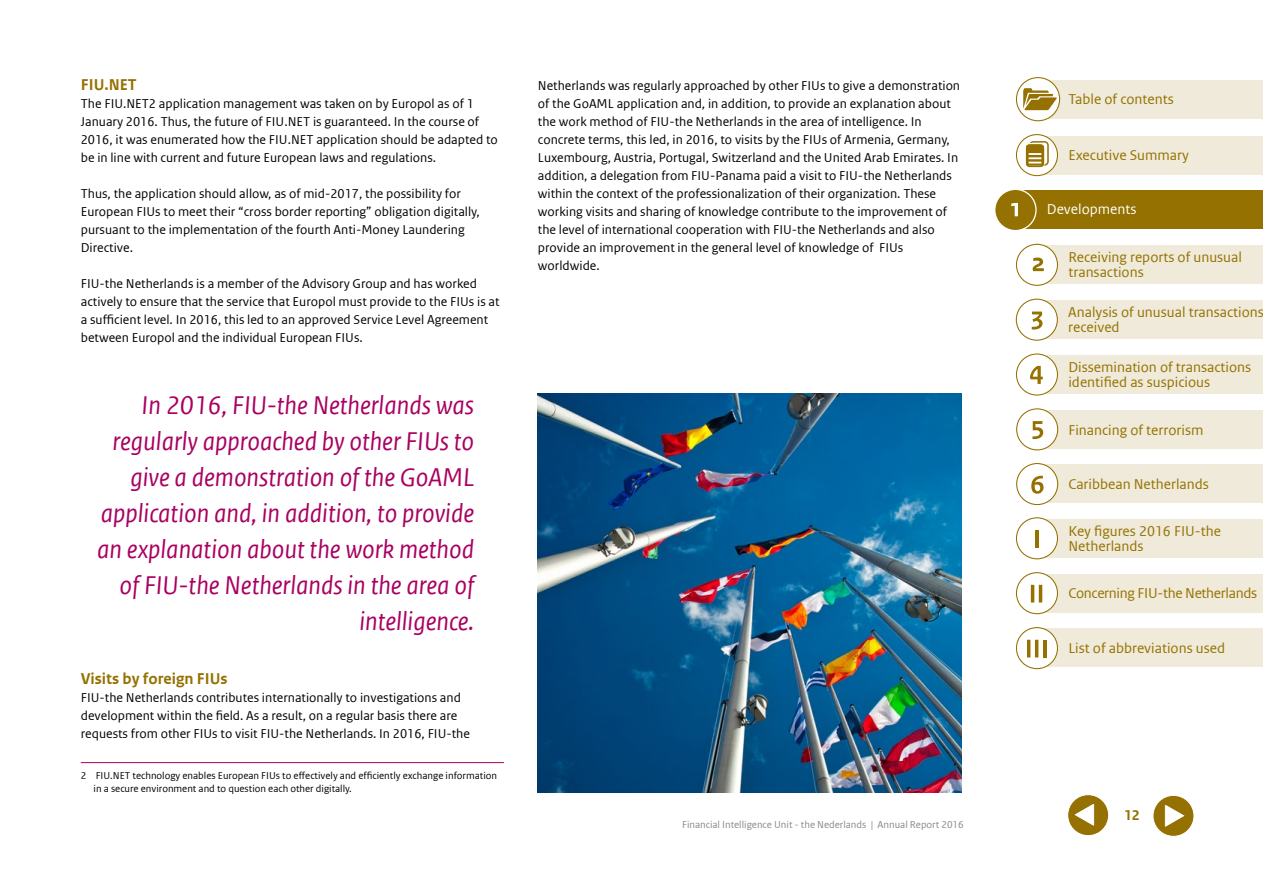
<style>
.page{position:relative;width:1263px;height:893px;background:#fff}
.page>*{position:absolute;margin:0;border:0;box-sizing:border-box;transform-origin:0 0}
.t1{font:italic 27px/36px "Rijksoverheid Sans Web Text";color:#a90061;text-align:right}
.t2{font:700 16.5px "Rijksoverheid Sans Web Text";color:#947100}
.t3{font:15px/15px "Rijksoverheid Sans Web Text";color:#947100}
.t4{font:15px "Rijksoverheid Sans Web Text";letter-spacing:-.02em;color:#947100}
.t5{font:15px "Rijksoverheid Sans Web Text";color:#fff}
.t6{font:700 15px "Rijksoverheid Sans Web Text";color:#947100}
.t7{font:13.5px/18px "Rijksoverheid Sans Web Text";color:#000}
.t8{font:10.5px/12.6px "Rijksoverheid Sans Web Text";color:#000}
.t9{font:10.5px "Rijksoverheid Sans Web Text";color:#87888a}
</style>
<div class="page">
<hr style="left:81px;top:762px;width:423px;height:1px;background:#a90061">
<img style="left:538px;top:394px;width:423px;height:398px">
<div style="left:1068px;top:795px;width:41px;height:41px;background:#947100;border-radius:50%"></div>
<div style="left:1067px;top:794px;width:42px;height:42px;border:1px solid #fff;border-radius:50%"></div>
<div style="left:1153px;top:795px;width:41px;height:41px;background:#947100;border-radius:50%"></div>
<div style="left:1152px;top:795px;width:42px;height:42px;border:1px solid #fff;border-radius:50%"></div>
<div style="left:1038px;top:80px;width:225px;height:38px;background:#efead9"></div>
<svg style="left:1016px;top:78px;width:43px;height:43px"></svg>
<div style="left:1016px;top:77px;width:44px;height:44px;border:1px solid #947100;border-radius:50%"></div>
<svg style="left:1023px;top:88px;width:34px;height:22px"></svg>
<div style="left:1039px;top:136px;width:224px;height:38px;background:#efead9"></div>
<div style="left:1016px;top:135px;width:41px;height:41px;background:#fff;border-radius:50%"></div>
<div style="left:1016px;top:134px;width:42px;height:42px;border:1px solid #947100;border-radius:50%"></div>
<div style="left:1029px;top:141px;width:20px;height:25px;border:2px solid #947100;border-radius:4px"></div>
<div style="left:1025px;top:143px;width:20px;height:24px;border:1px solid #fff;border-radius:4px"></div>
<svg style="left:1026px;top:144px;width:18px;height:23px"></svg>
<div style="left:1037px;top:246px;width:226px;height:38px;background:#efead9"></div>
<div style="left:1016px;top:244px;width:41px;height:41px;background:#fff;border-radius:50%"></div>
<div style="left:1016px;top:244px;width:42px;height:42px;border:1px solid #947100;border-radius:50%"></div>
<svg style="left:1032px;top:258px;width:12px;height:13px"></svg>
<div style="left:1034px;top:300px;width:229px;height:39px;background:#efead9"></div>
<div style="left:1016px;top:299px;width:41px;height:41px;background:#fff;border-radius:50%"></div>
<div style="left:1016px;top:299px;width:42px;height:42px;border:1px solid #947100;border-radius:50%"></div>
<svg style="left:1032px;top:312px;width:10px;height:17px"></svg>
<div style="left:1038px;top:356px;width:225px;height:38px;background:#efead9"></div>
<div style="left:1016px;top:354px;width:41px;height:41px;background:#fff;border-radius:50%"></div>
<div style="left:1016px;top:353px;width:42px;height:43px;border:1px solid #947100;border-radius:50%"></div>
<svg style="left:1030px;top:366px;width:13px;height:18px"></svg>
<div style="left:1031px;top:410px;width:232px;height:38px;background:#efead9"></div>
<div style="left:1017px;top:409px;width:41px;height:41px;background:#fff;border-radius:50%"></div>
<div style="left:1016px;top:408px;width:42px;height:42px;border:1px solid #947100;border-radius:50%"></div>
<svg style="left:1032px;top:421px;width:11px;height:18px"></svg>
<div style="left:1031px;top:465px;width:232px;height:38px;background:#efead9"></div>
<div style="left:1017px;top:464px;width:41px;height:41px;background:#fff;border-radius:50%"></div>
<div style="left:1016px;top:463px;width:42px;height:42px;border:1px solid #947100;border-radius:50%"></div>
<svg style="left:1031px;top:476px;width:12px;height:18px"></svg>
<div style="left:1030px;top:519px;width:233px;height:38px;background:#efead9"></div>
<div style="left:1016px;top:518px;width:41px;height:41px;background:#fff;border-radius:50%"></div>
<div style="left:1016px;top:517px;width:42px;height:42px;border:1px solid #947100;border-radius:50%"></div>
<hr style="left:1035px;top:530px;width:3px;height:18px;background:#947100">
<div style="left:1033px;top:574px;width:230px;height:38px;background:#efead9"></div>
<div style="left:1016px;top:573px;width:41px;height:41px;background:#fff;border-radius:50%"></div>
<div style="left:1016px;top:572px;width:42px;height:42px;border:1px solid #947100;border-radius:50%"></div>
<hr style="left:1031px;top:585px;width:3px;height:17px;background:#947100">
<hr style="left:1039px;top:585px;width:3px;height:17px;background:#947100">
<div style="left:1030px;top:629px;width:233px;height:38px;background:#efead9"></div>
<div style="left:1016px;top:628px;width:41px;height:41px;background:#fff;border-radius:50%"></div>
<div style="left:1016px;top:627px;width:42px;height:42px;border:1px solid #947100;border-radius:50%"></div>
<hr style="left:1027px;top:640px;width:3px;height:17px;background:#947100">
<hr style="left:1035px;top:640px;width:3px;height:17px;background:#947100">
<hr style="left:1043px;top:640px;width:3px;height:17px;background:#947100">
<div style="left:1014px;top:191px;width:249px;height:38px;background:#947100"></div>
<div style="left:995px;top:189px;width:41px;height:42px;background:#947100;border-radius:50%"></div>
<div style="left:994px;top:189px;width:43px;height:42px;border:1px solid #fff;border-radius:50%"></div>
<svg style="left:1011px;top:203px;width:7px;height:13px"></svg>
<p class="t2" style="left:81px;top:75px;width:57px">FIU.NET</p>
<p class="t7" style="left:81px;top:95px;width:419px">The FIU.NET2 application management was taken on by Europol as of 1<br>January 2016. Thus, the future of FIU.NET is guaranteed. In the course of 2016, it was enumerated how the FIU.NET application should be adapted to be in line with current and future European laws and regulations.</p>
<p class="t7" style="left:81px;top:185px;width:400px">Thus, the application should allow, as of mid-2017, the possibility for European FIUs to meet their “cross border reporting” obligation digitally, pursuant to the implementation of the fourth Anti-Money Laundering Directive.</p>
<p class="t7" style="left:81px;top:275px;width:420px">FIU-the Netherlands is a member of the Advisory Group and has worked actively to ensure that the service that Europol must provide to the FIUs is at a sufficient level. In 2016, this led to an approved Service Level Agreement between Europol and the individual European FIUs.</p>
<h1 class="t1" style="left:97px;top:387px;width:378px">In 2016, FIU-the Netherlands was regularly approached by other FIUs to give a demonstration of the GoAML application and, in addition, to provide an explanation about the work method of FIU-the Netherlands in the area of intelligence.</h1>
<p class="t2" style="left:81px;top:669px;width:148px">Visits by foreign FIUs</p>
<p class="t7" style="left:81px;top:689px;width:391px">FIU-the Netherlands contributes internationally to investigations and development within the field. As a result, on a regular basis there are requests from other FIUs to visit FIU-the Netherlands. In 2016, FIU-the</p>
<p class="t8" style="left:94px;top:770px;width:405px;text-indent:-13px">2 FIU.NET technology enables European FIUs to effectively and efficiently exchange information in a secure environment and to question each other digitally.</p>
<p class="t7" style="left:538px;top:77px;width:424px">Netherlands was regularly approached by other FIUs to give a demonstration of the GoAML application and, in addition, to provide an explanation about the work method of FIU-the Netherlands in the area of intelligence. In concrete terms, this led, in 2016, to visits by the FIUs of Armenia, Germany, Luxembourg, Austria, Portugal, Switzerland and the United Arab Emirates. In addition, a delegation from FIU-Panama paid a visit to FIU-the Netherlands within the context of the professionalization of their organization. These working visits and sharing of knowledge contribute to the improvement of the level of international cooperation with FIU-the Netherlands and also provide an improvement in the general level of knowledge of FIUs worldwide.</p>
<p class="t9" style="left:682px;top:818px;width:283px">Financial Intelligence Unit - the Nederlands | Annual Report 2016</p>
<p class="t3" style="left:1068px;top:91px;width:107px">Table of contents</p>
<p class="t3" style="left:1068px;top:147px;width:122px">Executive Summary</p>
<p class="t5" style="left:1047px;top:201px;width:91px">Developments</p>
<p class="t3" style="left:1068px;top:249px;width:175px">Receiving reports of unusual transactions</p>
<p class="t3" style="left:1068px;top:304px;width:197px">Analysis of unusual transactions received</p>
<p class="t3" style="left:1068px;top:359px;width:184px">Dissemination of transactions identified as suspicious</p>
<p class="t3" style="left:1068px;top:422px;width:137px">Financing of terrorism</p>
<p class="t3" style="left:1068px;top:477px;width:142px">Caribbean Netherlands</p>
<p class="t3" style="left:1068px;top:524px;width:154px">Key figures 2016 FIU-the<br>Netherlands</p>
<p class="t4" style="left:1068px;top:585px;width:190px">Concerning FIU-the Netherlands</p>
<p class="t3" style="left:1068px;top:640px;width:158px">List of abbreviations used</p>
<p class="t6" style="left:1124px;top:807px;width:17px">12</p>
</div>
